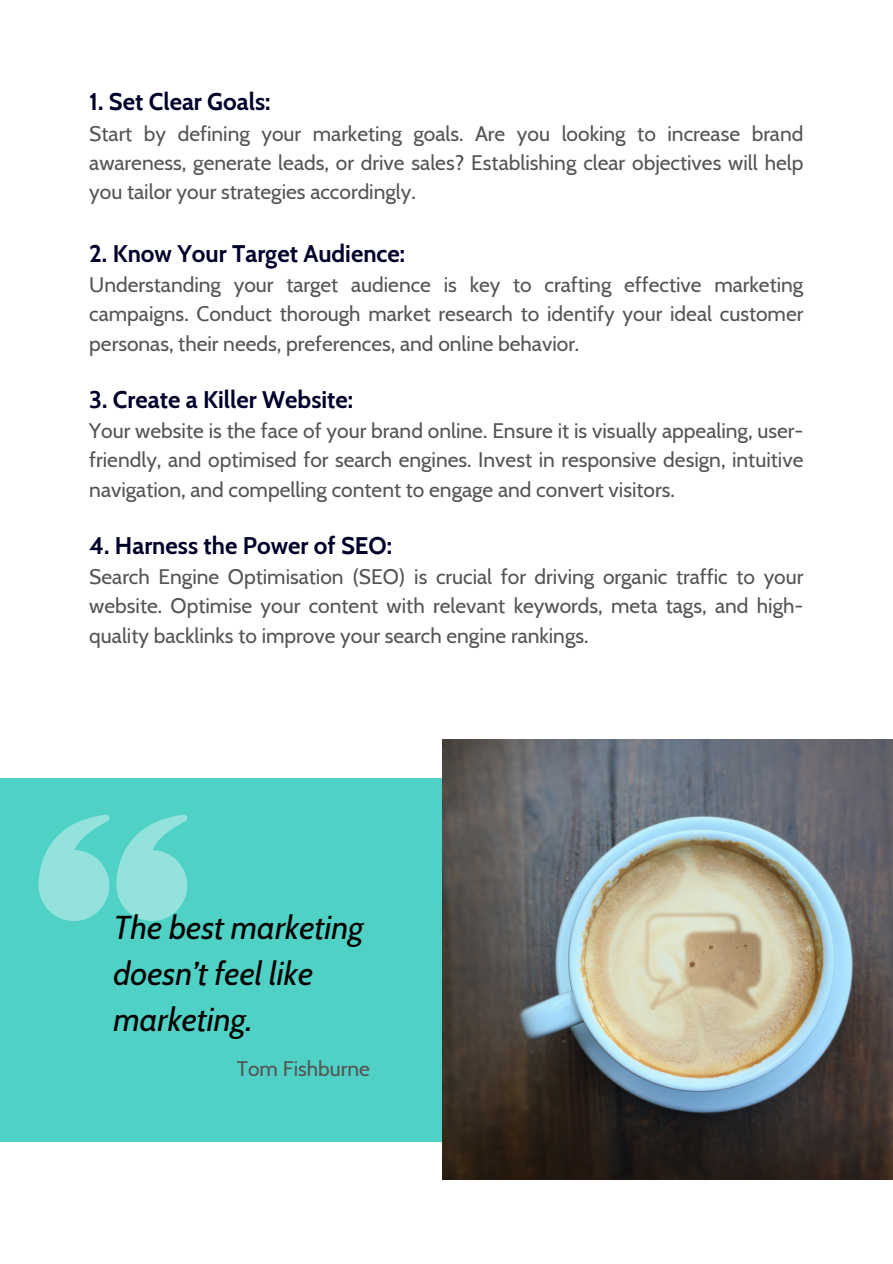
<style>
.page{position:relative;width:893px;height:1264px;background:#fff}
.page>*{position:absolute;margin:0;border:0;box-sizing:border-box;transform-origin:0 0}
.t1{font:italic 33px/46px "Cabin";color:#000}
.t2{font:700 24px "Cabin";color:#00002a}
.t3{font:21px/29.2px "Cabin";color:#545454;text-align:justify}
</style>
<div class="page">
<div style="left:0;top:777px;width:892px;height:364px;background:#4fd1c5"></div>
<img style="left:442px;top:739px;width:450px;height:440px">
<svg style="left:39px;top:814px;width:149px;height:107px"></svg>
<p class="t2" style="left:89px;top:83px;width:183px">1. Set Clear Goals:</p>
<p class="t3" style="left:89px;top:117px;width:715px">Start by defining your marketing goals. Are you looking to increase brand awareness, generate leads, or drive sales? Establishing clear objectives will help you tailor your strategies accordingly.</p>
<p class="t2" style="left:89px;top:234px;width:317px">2. Know Your Target Audience:</p>
<p class="t3" style="left:89px;top:269px;width:715px">Understanding your target audience is key to crafting effective marketing campaigns. Conduct thorough market research to identify your ideal customer personas, their needs, preferences, and online behavior.</p>
<p class="t2" style="left:89px;top:380px;width:265px">3. Create a Killer Website:</p>
<p class="t3" style="left:89px;top:415px;width:715px">Your website is the face of your brand online. Ensure it is visually appealing, user&shy;friendly, and optimised for search engines. Invest in responsive design, intuitive navigation, and compelling content to engage and convert visitors.</p>
<p class="t2" style="left:89px;top:526px;width:304px">4. Harness the Power of SEO:</p>
<p class="t3" style="left:89px;top:560px;width:715px">Search Engine Optimisation (SEO) is crucial for driving organic traffic to your website. Optimise your content with relevant keywords, meta tags, and high&shy;quality backlinks to improve your search engine rankings.</p>
<h1 class="t1" style="left:113px;top:901px;width:252px">The best marketing doesn’t feel like marketing.</h1>
<p class="t3" style="left:237px;top:1052px;width:134px">Tom Fishburne</p>
</div>
